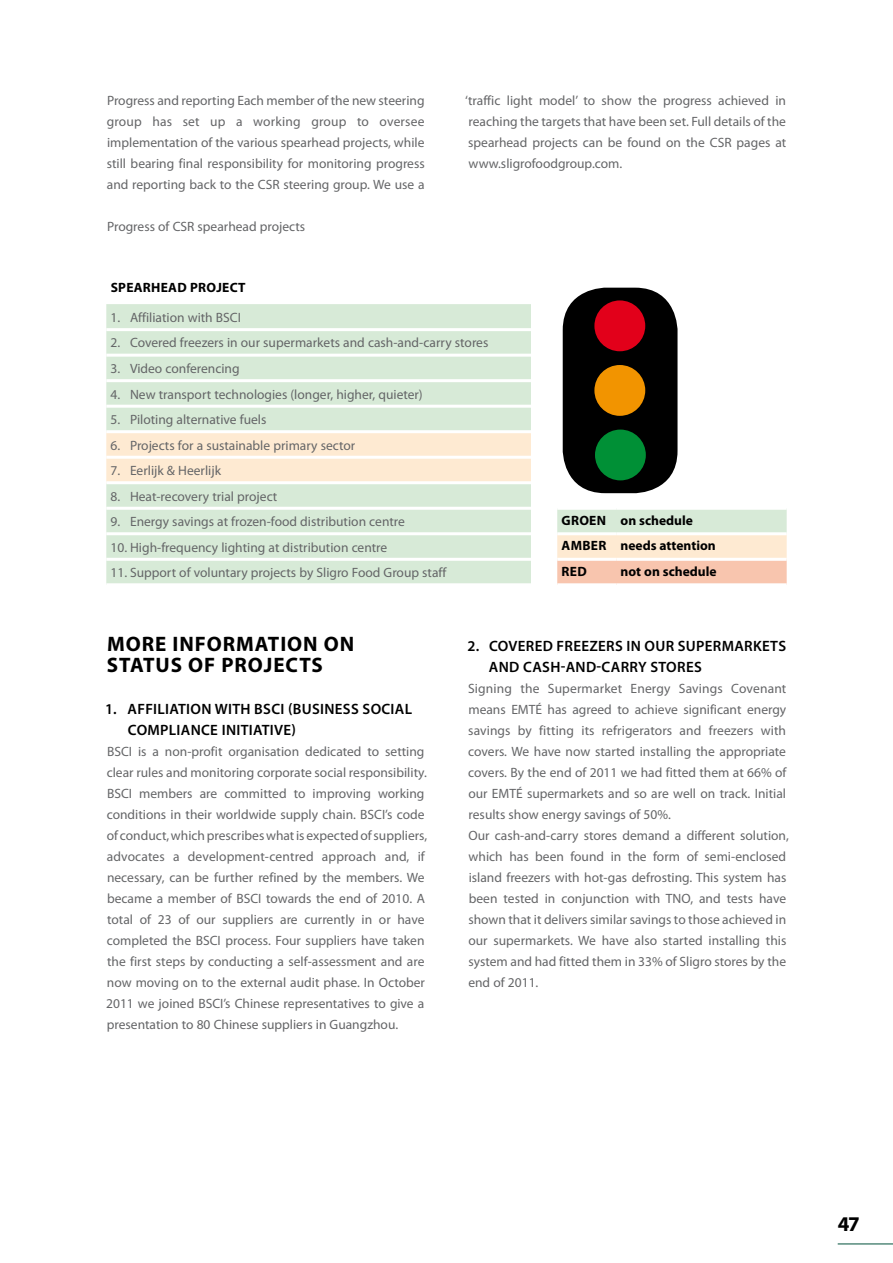
<style>
.page{position:relative;width:893px;height:1263px;background:#fff}
.page>*{position:absolute;margin:0;border:0;box-sizing:border-box;transform-origin:0 0}
.t1{font:700 21px/21px "Myriad Pro";letter-spacing:.045em;color:#000}
.t2{font:600 15px/21px "Myriad Pro";letter-spacing:.02em;color:#000}
.t3{font:13.5px/21px "Myriad Pro";color:#646567;text-align:justify}
.t4{font:700 13.5px/25.5px "Myriad Pro";letter-spacing:.02em;color:#000}
</style>
<div class="page">
<hr style="left:838px;top:1243px;width:55px;height:1px;background:#00513b">
<div style="left:106px;top:304px;width:425px;height:279px;background:#d7ead7"></div>
<div style="left:106px;top:433px;width:425px;height:48px;background:#feead2"></div>
<hr style="left:106px;top:328px;width:425px;height:3px;background:#fff">
<hr style="left:106px;top:354px;width:425px;height:3px;background:#fff">
<hr style="left:106px;top:379px;width:425px;height:3px;background:#fff">
<hr style="left:106px;top:405px;width:425px;height:3px;background:#fff">
<hr style="left:106px;top:430px;width:425px;height:3px;background:#fff">
<hr style="left:106px;top:456px;width:425px;height:3px;background:#fff">
<hr style="left:106px;top:481px;width:425px;height:3px;background:#fff">
<hr style="left:106px;top:507px;width:425px;height:3px;background:#fff">
<hr style="left:106px;top:532px;width:425px;height:3px;background:#fff">
<hr style="left:106px;top:558px;width:425px;height:3px;background:#fff">
<svg style="left:557px;top:510px;width:230px;height:73px;background:#efdec8"></svg>
<hr style="left:557px;top:532px;width:59px;height:3px;background:#fff">
<hr style="left:616px;top:532px;width:171px;height:3px;background:#fff">
<hr style="left:557px;top:558px;width:59px;height:3px;background:#fff">
<hr style="left:616px;top:558px;width:171px;height:3px;background:#fff">
<div style="left:563px;top:288px;width:114px;height:205px;background:#000;border-radius:43px"></div>
<div style="left:594px;top:300px;width:51px;height:51px;background:#e2001a;border-radius:50%"></div>
<div style="left:594px;top:365px;width:51px;height:51px;background:#f29400;border-radius:50%"></div>
<div style="left:595px;top:430px;width:51px;height:50px;background:#009036;border-radius:50%"></div>
<p class="t3" style="left:107px;top:90px;width:319px">Progress and reporting Each member of the new steering group has set up a working group to oversee implementation of the various spearhead projects, while still bearing final responsibility for monitoring progress and reporting back to the CSR steering group. We use a</p>
<p class="t3" style="left:465px;top:90px;width:323px">‘traffic light model’ to show the progress achieved in reaching the targets that have been set. Full details of the spearhead projects can be found on the CSR pages at www.sligrofoodgroup.com.</p>
<p class="t3" style="left:107px;top:216px;width:200px">Progress of CSR spearhead projects</p>
<p class="t4" style="left:111px;top:274px;width:136px">SPEARHEAD PROJECT</p>
<p class="t3" style="left:111px;top:307px;width:132px">1. Affiliation with BSCI</p>
<p class="t3" style="left:111px;top:332px;width:379px">2. Covered freezers in our supermarkets and cash-and-carry stores</p>
<p class="t3" style="left:111px;top:358px;width:131px">3. Video conferencing</p>
<p class="t3" style="left:111px;top:383px;width:314px">4. New transport technologies (longer, higher, quieter)</p>
<p class="t3" style="left:111px;top:409px;width:157px">5. Piloting alternative fuels</p>
<p class="t3" style="left:111px;top:434px;width:246px">6. Projects for a sustainable primary sector</p>
<p class="t3" style="left:111px;top:460px;width:112px">7. Eerlijk &amp; Heerlijk</p>
<p class="t3" style="left:111px;top:485px;width:168px">8. Heat-recovery trial project</p>
<p class="t3" style="left:111px;top:511px;width:296px">9. Energy savings at frozen-food distribution centre</p>
<p class="t3" style="left:111px;top:536px;width:278px">10. High-frequency lighting at distribution centre</p>
<p class="t3" style="left:111px;top:562px;width:337px">11. Support of voluntary projects by Sligro Food Group staff</p>
<p class="t4" style="left:562px;top:507px;width:133px">GROEN ON SCHEDULE<br>AMB</p>
<p class="t4" style="left:591px;top:532px;width:126px">ER NEEDS ATTENTION</p>
<p class="t4" style="left:562px;top:558px;width:27px">RE D</p>
<p class="t4" style="left:621px;top:558px;width:98px">NOT ON SCHEDULE</p>
<h1 class="t1" style="left:107px;top:633px;width:249px">MORE INFORMATION ON<br>STATUS OF PROJECTS</h1>
<p class="t2" style="left:128px;top:698px;width:286px;text-indent:-23px">1. AFFILIATION WITH BSCI (BUSINESS SOCIAL<br>COMPLIANCE INITIATIVE)</p>
<p class="t3" style="left:106px;top:741px;width:323px;text-align:left">BSCI is a non-profit organisation dedicated to setting clear rules and monitoring corporate social responsibility.<br>BSCI members are committed to improving working conditions in their worldwide supply chain. BSCI’s code of conduct,whichprescribeswhatis expectedofsuppliers, advocates a development-centred approach and, if necessary, can be further refined by the members. We became a member of BSCI towards the end of 2010. A total of 23 of our suppliers are currently in or have completed the BSCI process. Four suppliers have taken the first steps by conducting a self-assessment and are now moving on to the external audit phase. In October 2011 we joined BSCI’s Chinese representatives to give a presentation to 80 Chinese suppliers in Guangzhou.</p>
<p class="t2" style="left:489px;top:635px;width:297px;text-indent:-21px">2. COVERED FREEZERS IN OUR SUPERMARKETS<br>AND CASH-AND-CARRY STORES</p>
<p class="t3" style="left:468px;top:678px;width:322px;text-align:left">Signing the Supermarket Energy Savings Covenant means EMTÉ has agreed to achieve significant energy savings by fitting its refrigerators and freezers with covers. We have now started installing the appropriate covers. By the end of 2011 we had fitted them at 66% of our EMTÉ supermarkets and so are well on track. Initial results show energy savings of 50%.<br>Our cash-and-carry stores demand a different solution, which has been found in the form of semi-enclosed island freezers with hot-gas defrosting. This system has been tested in conjunction with TNO, and tests have shown that it delivers similar savings to those achieved in our supermarkets. We have also started installing this system and had fitted them in 33% of Sligro stores by the end of 2011.</p>
<h1 class="t1" style="left:838px;top:1213px;width:24px">47</h1>
</div>
